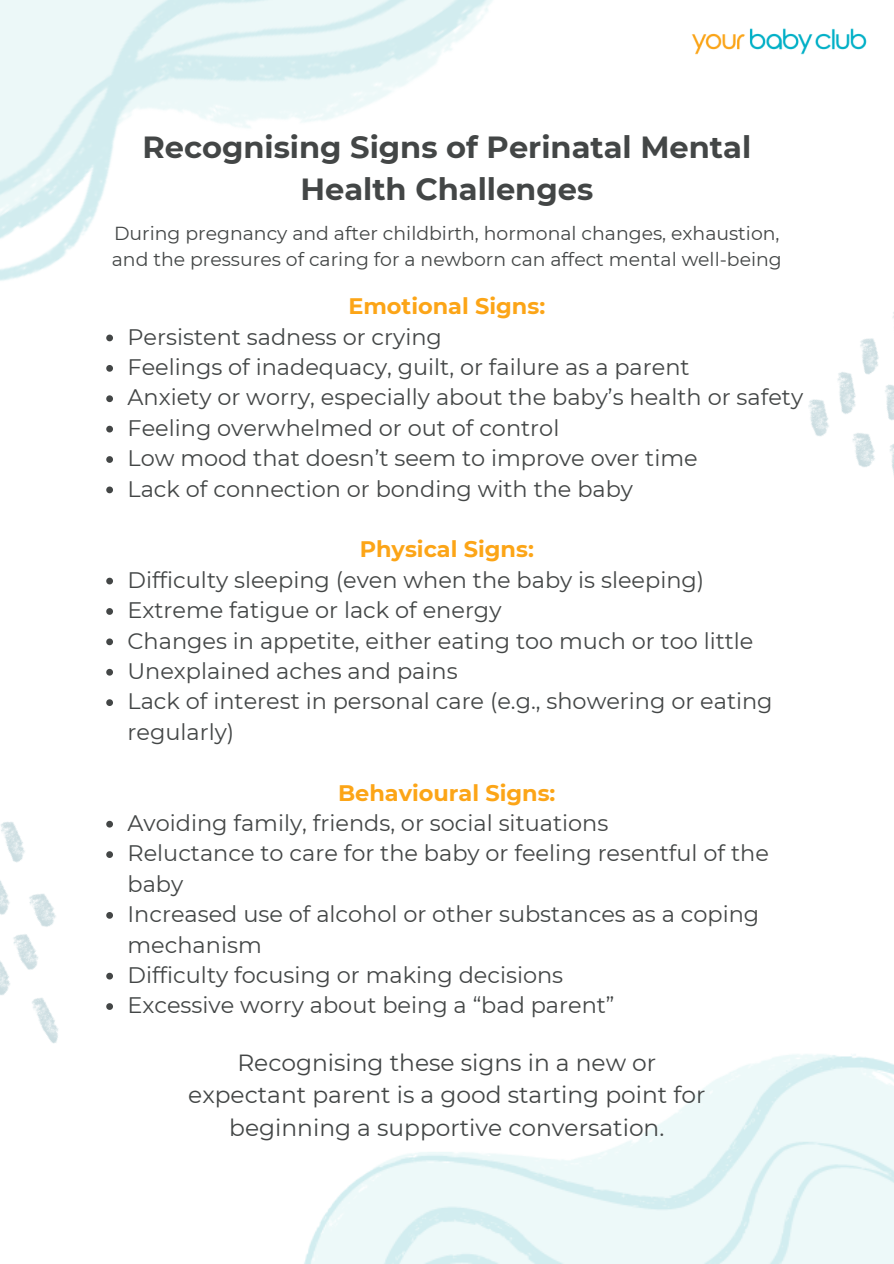
<style>
.page{position:relative;width:894px;height:1264px;background:#fff}
.page>*{position:absolute;margin:0;border:0;box-sizing:border-box;transform-origin:0 0}
.t1{font:700 30.45px/41.7px "Montserrat";color:#434646;text-align:center}
.t2{font:23.25px/32.7px "Montserrat";color:#434646;text-align:center}
.t3{font:22.35px/30.3px "Montserrat";color:#434646}
.t4{font:700 22.35px "Montserrat";color:#fca517}
.t5{font:18.75px/25.8px "Montserrat";color:#434646}
</style>
<div class="page">
<img style="left:304px;top:1054px;width:589px;height:209px">
<img style="left:0;top:0;width:493px;height:585px">
<img style="left:0;top:822px;width:112px;height:222px">
<img style="left:808px;top:317px;width:85px;height:153px">
<img style="left:691px;top:28px;width:176px;height:27px">
<svg style="left:106px;top:334px;width:7px;height:7px"></svg>
<svg style="left:106px;top:365px;width:7px;height:7px"></svg>
<svg style="left:106px;top:395px;width:7px;height:7px"></svg>
<svg style="left:106px;top:426px;width:7px;height:6px"></svg>
<svg style="left:106px;top:456px;width:7px;height:7px"></svg>
<svg style="left:106px;top:486px;width:7px;height:7px"></svg>
<svg style="left:106px;top:577px;width:7px;height:7px"></svg>
<svg style="left:106px;top:608px;width:7px;height:7px"></svg>
<svg style="left:106px;top:638px;width:7px;height:7px"></svg>
<svg style="left:106px;top:669px;width:7px;height:6px"></svg>
<svg style="left:106px;top:699px;width:7px;height:7px"></svg>
<svg style="left:106px;top:820px;width:7px;height:7px"></svg>
<svg style="left:106px;top:851px;width:7px;height:7px"></svg>
<svg style="left:106px;top:912px;width:7px;height:6px"></svg>
<svg style="left:106px;top:972px;width:7px;height:7px"></svg>
<svg style="left:106px;top:1003px;width:7px;height:6px"></svg>
<h1 class="t1" style="left:142px;top:126px;width:610px">Recognising Signs of Perinatal Mental<br>Health Challenges</h1>
<p class="t5" style="left:112px;top:221px;width:671px">During pregnancy and after childbirth, hormonal changes, exhaustion, and the pressures of caring for a newborn can affect mental well-being</p>
<p class="t4" style="left:348px;top:293px;width:198px">Emotional Signs:</p>
<p class="t3" style="left:127px;top:321px;width:316px">Persistent sadness or crying</p>
<p class="t3" style="left:127px;top:352px;width:563px">Feelings of inadequacy, guilt, or failure as a parent</p>
<p class="t3" style="left:127px;top:382px;width:677px">Anxiety or worry, especially about the baby’s health or safety</p>
<p class="t3" style="left:127px;top:413px;width:433px">Feeling overwhelmed or out of control</p>
<p class="t3" style="left:127px;top:443px;width:571px">Low mood that doesn’t seem to improve over time</p>
<p class="t3" style="left:127px;top:473px;width:507px">Lack of connection or bonding with the baby</p>
<p class="t4" style="left:359px;top:536px;width:175px">Physical Signs:</p>
<p class="t3" style="left:127px;top:564px;width:578px">Difficulty sleeping (even when the baby is sleeping)</p>
<h2 class="t3" style="left:127px;top:595px;width:375px">Extreme fatigue or lack of energy</h2>
<p class="t3" style="left:127px;top:625px;width:627px">Changes in appetite, either eating too much or too little</p>
<p class="t3" style="left:127px;top:656px;width:331px">Unexplained aches and pains</p>
<p class="t3" style="left:127px;top:686px;width:646px">Lack of interest in personal care (e.g., showering or eating regularly)</p>
<p class="t4" style="left:338px;top:779px;width:219px">Behavioural Signs:</p>
<p class="t3" style="left:127px;top:807px;width:482px">Avoiding family, friends, or social situations</p>
<h2 class="t3" style="left:127px;top:838px;width:642px">Reluctance to care for the baby or feeling resentful of the baby</h2>
<p class="t3" style="left:127px;top:899px;width:633px">Increased use of alcohol or other substances as a coping mechanism</p>
<p class="t3" style="left:127px;top:959px;width:437px">Difficulty focusing or making decisions</p>
<p class="t3" style="left:127px;top:990px;width:488px">Excessive worry about being a “bad parent”</p>
<p class="t2" style="left:188px;top:1045px;width:518px">Recognising these signs in a new or expectant parent is a good starting point for beginning a supportive conversation.</p>
</div>
